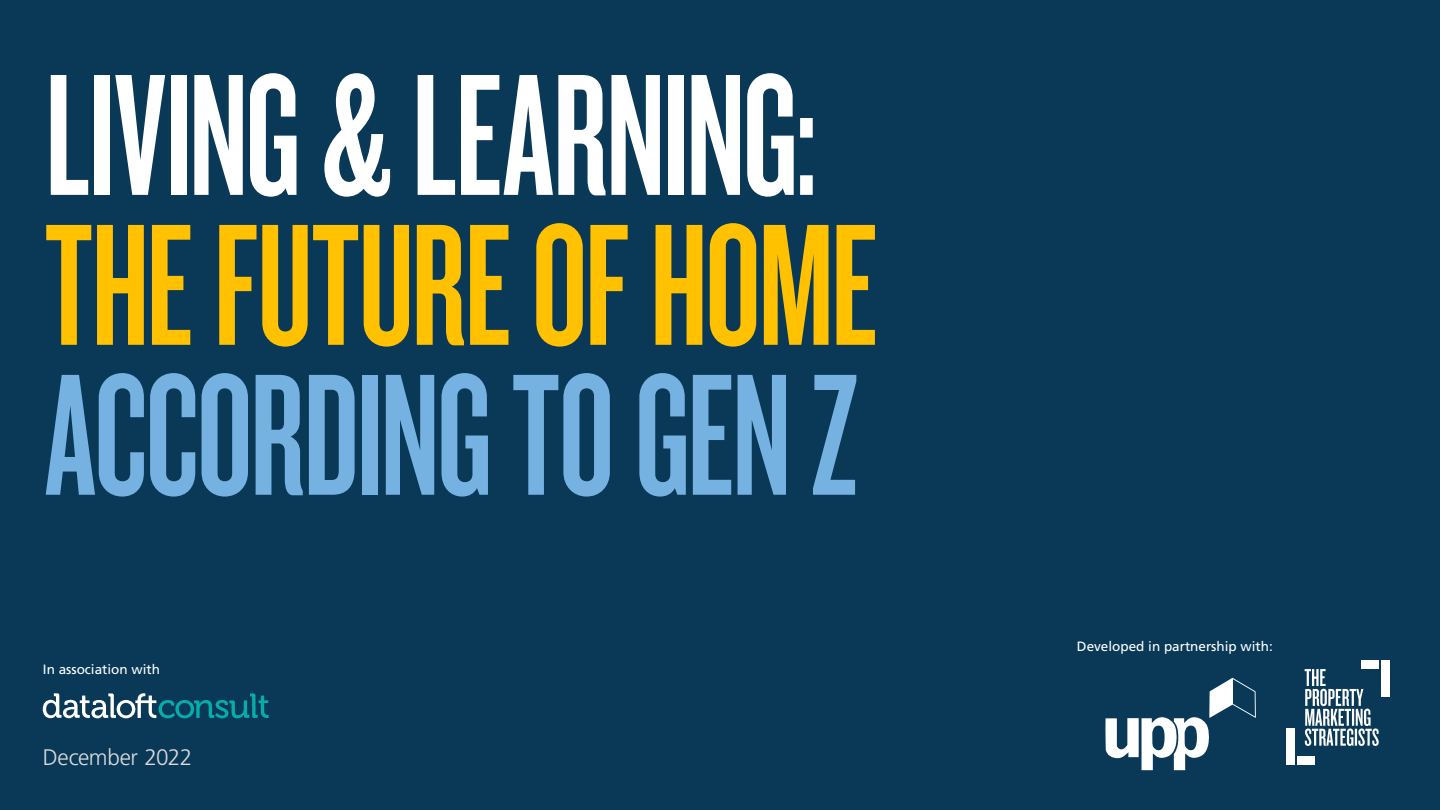
<style>
.page{position:relative;width:1440px;height:810px;background:#fff}
.page>*{position:absolute;margin:0;border:0;box-sizing:border-box;transform-origin:0 0}
.t1{font:180px "Knockout HTF47 Bantamweight";letter-spacing:-.01em;color:#fff}
.t2{font:180px "Knockout HTF47 Bantamweight";letter-spacing:-.015em;color:#ffc100}
.t3{font:180px "Knockout HTF47 Bantamweight";letter-spacing:-.01em;color:#76b2e1}
.t4{font:300 22.5px "Frutiger LT Std";letter-spacing:-.015em;color:#dbdbdb}
.t5{font:13.5px "Frutiger LT Std";color:#fff}
</style>
<div class="page">
<div style="left:0;top:1px;width:1440px;height:809px;background:#093957"></div>
<svg style="left:1105px;top:678px;width:151px;height:92px"></svg>
<svg style="left:1305px;top:669px;width:74px;height:77px"></svg>
<div style="left:1286px;top:729px;width:8px;height:36px;background:#fff"></div>
<div style="left:1297px;top:757px;width:18px;height:8px;background:#fff"></div>
<div style="left:1381px;top:661px;width:9px;height:36px;background:#fff"></div>
<div style="left:1361px;top:661px;width:18px;height:8px;background:#fff"></div>
<svg style="left:43px;top:693px;width:226px;height:25px"></svg>
<h1 class="t1" style="left:45px;top:46px;width:774px">LIVING &amp; LEARNING:</h1>
<h1 class="t2" style="left:45px;top:196px;width:834px">THE FUTURE OF HOME</h1>
<h1 class="t3" style="left:45px;top:346px;width:815px">ACCORDING TO GEN Z</h1>
<p class="t5" style="left:43px;top:661px;width:119px">In association with</p>
<h2 class="t4" style="left:43px;top:744px;width:151px">December 2022</h2>
<p class="t5" style="left:1077px;top:638px;width:197px">Developed in partnership with:</p>
</div>
